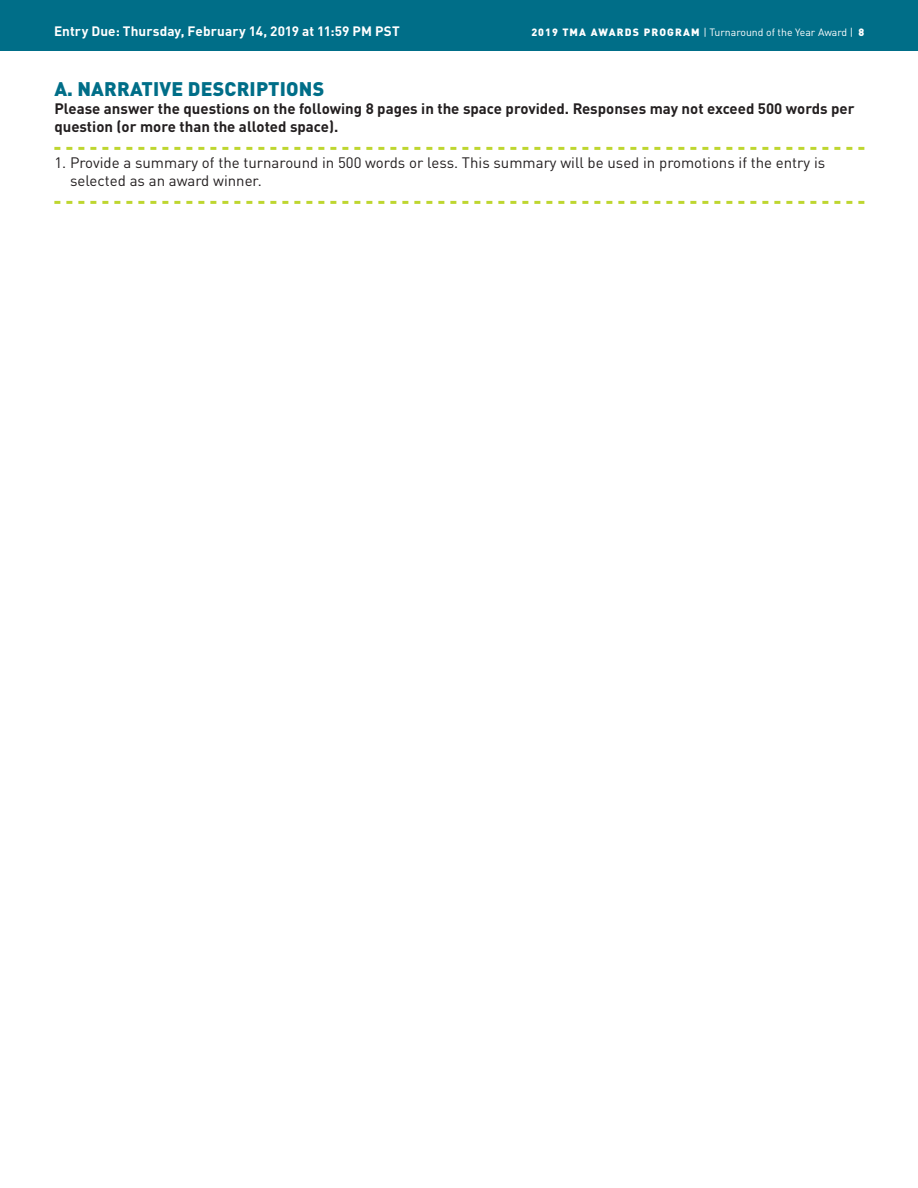
<style>
.page{position:relative;width:918px;height:1188px;background:#fff}
.page>*{position:absolute;margin:0;border:0;box-sizing:border-box;transform-origin:0 0}
.t1{font:900 19.5px "DINOT";letter-spacing:.01em;color:#006e88}
.t2{font:700 15px/18px "DINOT";color:#231f20}
.t3{font:15px/18px "DINOT";color:#231f20}
.t4{font:700 13.5px "DINOT";letter-spacing:.01em;color:#fff}
.t5{font:10.5px "DINOT";color:#fff}
.s1{font-weight:900}
</style>
<div class="page">
<div style="left:0;top:0;width:917px;height:51px;background:#006e88"></div>
<svg style="left:54px;top:147px;width:810px;height:3px"></svg>
<svg style="left:54px;top:201px;width:810px;height:3px"></svg>
<p class="t4" style="left:54px;top:22px;width:347px">Entry Due: Thursday, February 14, 2019 at 11:59 PM PST</p>
<p class="t5" style="left:531px;top:25px;width:335px"><span class="s1">2019 TMA AWARDS PROGRAM</span> | Turnaround of the Year Award | <span class="s1">8</span></p>
<p class="t1" style="left:54px;top:76px;width:271px">A. NARRATIVE DESCRIPTIONS</p>
<p class="t2" style="left:54px;top:99px;width:802px">Please answer the questions on the following 8 pages in the space provided. Responses may not exceed 500 words per question (or more than the alloted space).</p>
<p class="t3" style="left:70px;top:153px;width:757px;text-indent:-16px">1. Provide a summary of the turnaround in 500 words or less. This summary will be used in promotions if the entry is selected as an award winner.</p>
</div>
